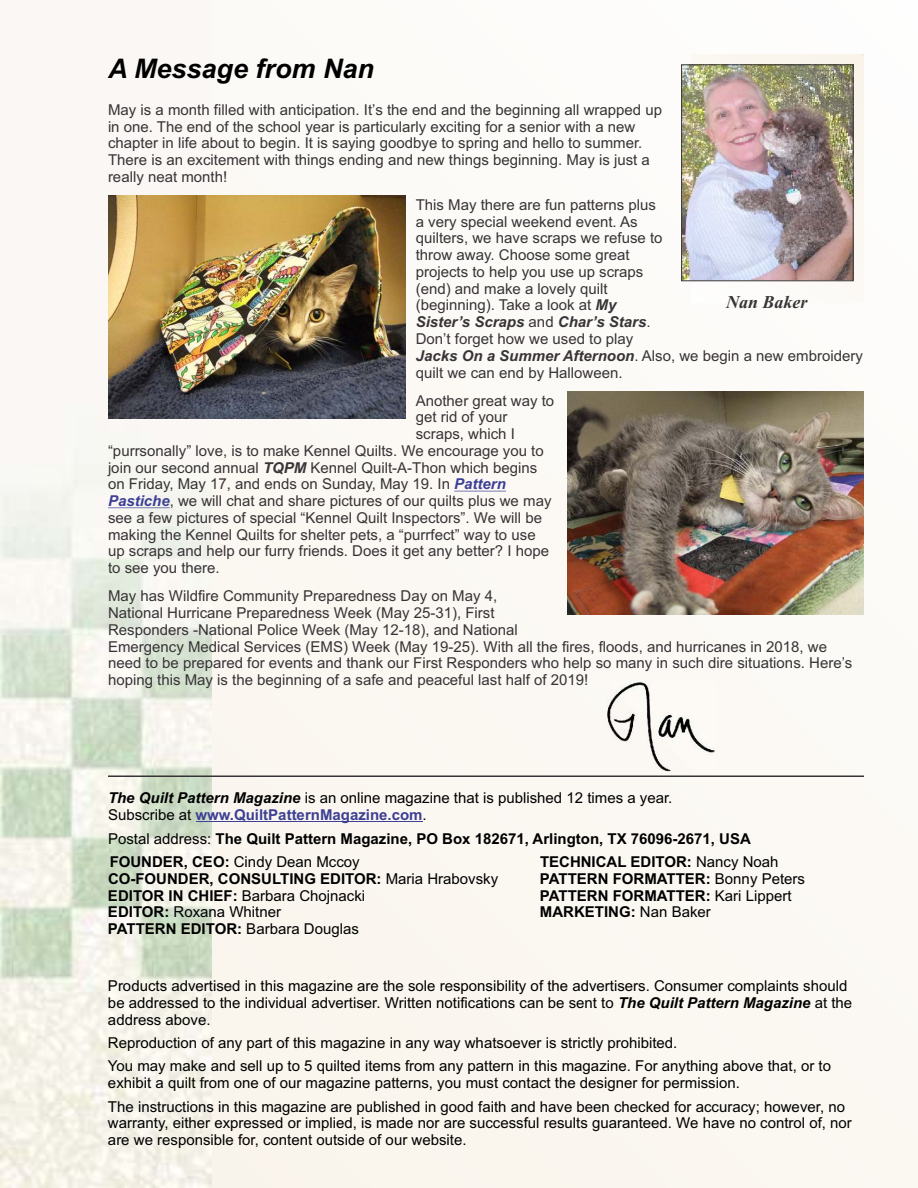
<style>
.page{position:relative;width:918px;height:1188px;background:#fbf8f4}
.page>*{position:absolute;margin:0;border:0;box-sizing:border-box;transform-origin:0 0}
.t1{font:italic 700 27px "Arial";color:#000}
.t2{font:italic 700 18px "Times New Roman";color:#383336}
.t3{font:15px/16.8px "Arial";color:#383336}
.t4{font:15px/16.8px "Arial";color:#000}
.t5{font:700 15px/23.4px "Arial";color:#000}
.s1{font-weight:700;font-style:italic}
.s2{font-weight:700;font-style:italic;color:#3d4094}
.s3{font-weight:700;color:#3d4094}
.s4{font-weight:400}
.s5{font-weight:700}
</style>
<div class="page">
<img style="left:0;top:195px;width:211px;height:993px">
<hr style="left:454px;top:491px;width:52px;height:1px;background:#3d4094">
<hr style="left:108px;top:507px;width:62px;height:1px;background:#3d4094">
<hr style="left:108px;top:775px;width:756px;height:2px;background:#383336">
<hr style="left:196px;top:821px;width:227px;height:1px;background:#3d4094">
<img style="left:683px;top:66px;width:169px;height:213px">
<div style="left:681px;top:64px;width:173px;height:217px;border:1px solid #383336"></div>
<img style="left:608px;top:682px;width:107px;height:89px">
<img style="left:567px;top:391px;width:297px;height:223px">
<img style="left:108px;top:196px;width:297px;height:222px">
<h1 class="t1" style="left:108px;top:59px;width:268px">A Message from Nan</h1>
<p class="t3" style="left:108px;top:103px;width:556px">May is a month filled with anticipation. It’s the end and the beginning all wrapped up in one. The end of the school year is particularly exciting for a senior with a new chapter in life about to begin. It is saying goodbye to spring and hello to summer.<br>There is an excitement with things ending and new things beginning. May is just a really neat month!</p>
<p class="t3" style="left:416px;top:198px;width:449px">This May there are fun patterns plus<br>a very special weekend event. As<br>quilters, we have scraps we refuse to<br>throw away. Choose some great<br>projects to help you use up scraps<br>(end) and make a lovely quilt<br>(beginning). Take a look at <span class="s1">My<br>Sister’s Scraps</span> and <span class="s1">Char’s Stars</span>.<br>Don’t forget how we used to play<br><span class="s1">Jacks On a Summer Afternoon</span>. Also, we begin a new embroidery quilt we can end by Halloween.</p>
<p class="t3" style="left:416px;top:393px;width:140px">Another great way to</p>
<p class="t3" style="left:416px;top:410px;width:93px">get rid of your</p>
<p class="t3" style="left:416px;top:427px;width:101px">scraps, which I</p>
<p class="t3" style="left:108px;top:444px;width:437px">“purrsonally” love, is to make Kennel Quilts. We encourage you to</p>
<p class="t3" style="left:108px;top:460px;width:431px">join our second annual <span class="s1">TQPM</span> Kennel Quilt-A-Thon which begins</p>
<p class="t3" style="left:108px;top:477px;width:399px">on Friday, May 17, and ends on Sunday, May 19. In <span class="s2">Pattern</span></p>
<p class="t3" style="left:108px;top:494px;width:445px"><span class="s2">Pastiche</span>, we will chat and share pictures of our quilts plus we may</p>
<p class="t3" style="left:108px;top:511px;width:436px">see a few pictures of special “Kennel Quilt Inspectors”. We will be</p>
<p class="t3" style="left:108px;top:527px;width:429px">making the Kennel Quilts for shelter pets, a “purrfect” way to use</p>
<p class="t3" style="left:108px;top:544px;width:443px">up scraps and help our furry friends. Does it get any better? I hope</p>
<p class="t3" style="left:108px;top:561px;width:113px">to see you there.</p>
<p class="t3" style="left:108px;top:589px;width:746px">May has Wildfire Community Preparedness Day on May 4,<br>National Hurricane Preparedness Week (May 25-31), First<br>Responders -National Police Week (May 12-18), and National<br>Emergency Medical Services (EMS) Week (May 19-25). With all the fires, floods, and hurricanes in 2018, we need to be prepared for events and thank our First Responders who help so many in such dire situations. Here’s hoping this May is the beginning of a safe and peaceful last half of 2019!</p>
<p class="t2" style="left:726px;top:295px;width:83px">Nan Baker</p>
<p class="t4" style="left:108px;top:791px;width:566px"><span class="s1">The Quilt Pattern Magazine</span> is an online magazine that is published 12 times a year.<br>Subscribe at <span class="s3">www.QuiltPatternMagazine.com</span>.</p>
<p class="t5" style="left:108px;top:828px;width:644px"><span class="s4">Postal address:</span> The Quilt Pattern Magazine, PO Box 182671, Arlington, TX 76096-2671, USA<br>FOUNDER, CEO: <span class="s4">Cindy Dean Mccoy</span></p>
<p class="t5" style="left:540px;top:851px;width:240px">TECHNICAL EDITOR: <span class="s4">Nancy Noah</span></p>
<p class="t5" style="left:108px;top:868px;width:392px">CO-FOUNDER, CONSULTING EDITOR: <span class="s4">Maria Hrabovsky</span></p>
<p class="t5" style="left:540px;top:868px;width:267px">PATTERN FORMATTER: <span class="s4">Bonny Peters</span></p>
<p class="t4" style="left:108px;top:888px;width:259px"><span class="s5">EDITOR IN CHIEF:</span> Barbara Chojnacki</p>
<p class="t5" style="left:540px;top:885px;width:253px">PATTERN FORMATTER: <span class="s4">Kari Lippert</span></p>
<p class="t4" style="left:108px;top:905px;width:175px"><span class="s5">EDITOR:</span> Roxana Whitner</p>
<p class="t5" style="left:540px;top:902px;width:172px">MARKETING: <span class="s4">Nan Baker</span></p>
<p class="t5" style="left:108px;top:918px;width:252px">PATTERN EDITOR: <span class="s4">Barbara Douglas</span></p>
<p class="t4" style="left:108px;top:979px;width:746px">Products advertised in this magazine are the sole responsibility of the advertisers. Consumer complaints should be addressed to the individual advertiser. Written notifications can be sent to <span class="s1">The Quilt Pattern Magazine</span> at the address above.</p>
<p class="t4" style="left:108px;top:1032px;width:725px;line-height:23.4px">Reproduction of any part of this magazine in any way whatsoever is strictly prohibited.<br>You may make and sell up to 5 quilted items from any pattern in this magazine. For anything above that, or to</p>
<p class="t4" style="left:108px;top:1073px;width:739px;line-height:23.4px">exhibit a quilt from one of our magazine patterns, you must contact the designer for permission.<br>The instructions in this magazine are published in good faith and have been checked for accuracy; however, no</p>
<p class="t4" style="left:108px;top:1116px;width:745px">warranty, either expressed or implied, is made nor are successful results guaranteed. We have no control of, nor are we responsible for, content outside of our website.</p>
</div>
